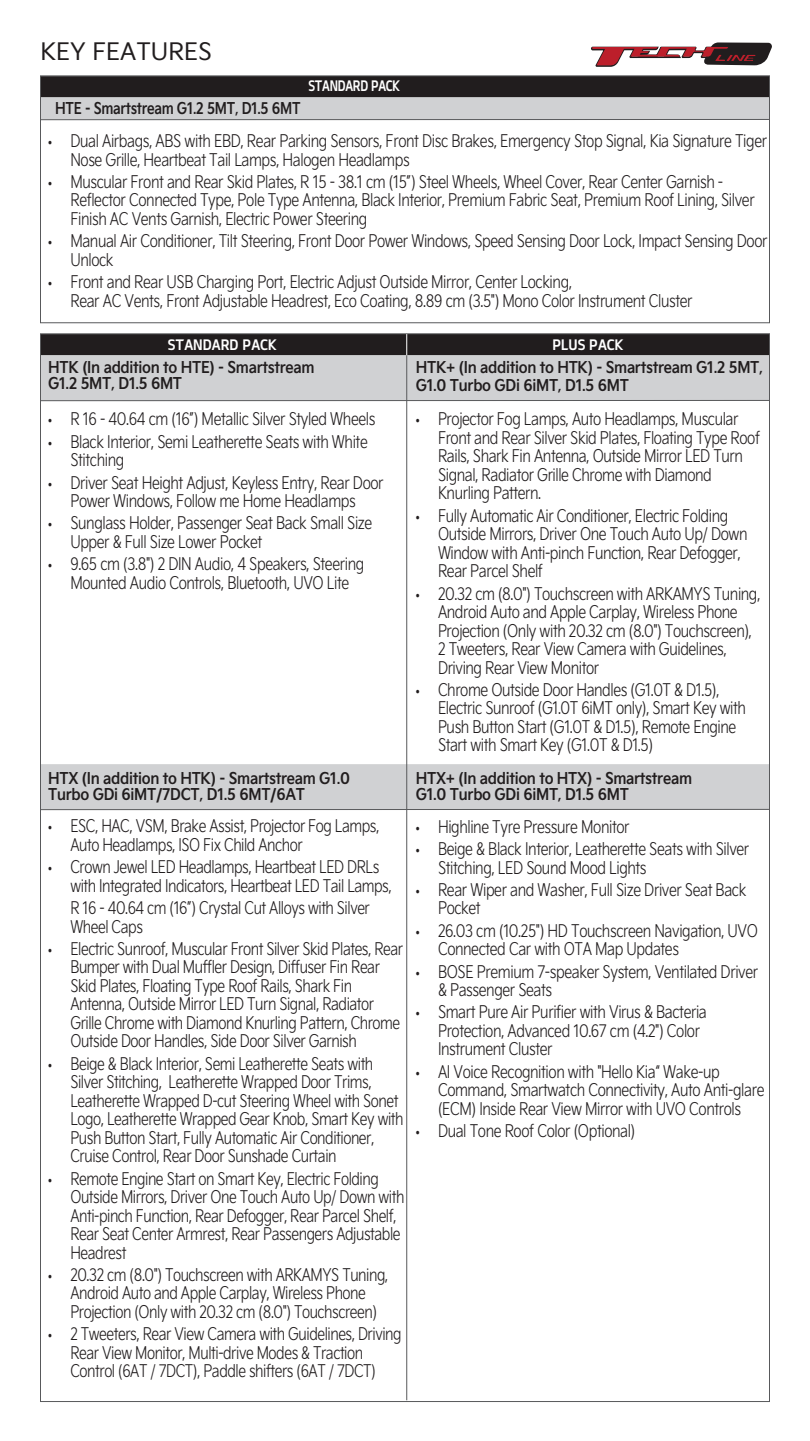
<style>
.page{position:relative;width:810px;height:1441px;background:#fff}
.page>*{position:absolute;margin:0;border:0;box-sizing:border-box;transform-origin:0 0}
.t1{font:23.18px "KI Abody Latinbasic Regular";color:#211d1e}
.t2{font:16.88px/18.4px "KI Abody Latinbasic Light";letter-spacing:-.03em;color:#211d1e;scale:.83 1}
.t3{font:16.88px/18.4px "KI Abody Latinbasic Light";letter-spacing:-.03em;color:#211d1e;scale:.82 1}
.t4{font:15.75px/16px "KI Abody Latinbasic Bold";letter-spacing:-.02em;color:#211d1e;scale:.9 1}
.t5{font:15.75px "KI Abody Latinbasic Bold";letter-spacing:-.02em;color:#211d1e;scale:.83 1}
.t6{font:14.62px "KIAOTFB";color:#fff;scale:.93 1}
.t7{font:14.62px "KIAOTFB";letter-spacing:-.025em;color:#fff;scale:.81 1}
.s1{font-family:"Myriad Pro"}
</style>
<div class="page">
<svg style="left:591px;top:42px;width:181px;height:25px"></svg>
<div style="left:41px;top:334px;width:729px;height:21px;background:#211d1e"></div>
<div style="left:41px;top:355px;width:729px;height:46px;background:#d0d1d3"></div>
<hr style="left:41px;top:400px;width:729px;height:1px;background:#58595b">
<div style="left:41px;top:764px;width:729px;height:45px;background:#d0d1d3"></div>
<hr style="left:41px;top:809px;width:729px;height:1px;background:#58595b">
<hr style="left:406px;top:355px;width:1px;height:1045px;background:#58595b">
<svg style="left:406px;top:334px;width:1px;height:21px"></svg>
<div style="left:41px;top:76px;width:729px;height:22px;background:#211d1e"></div>
<div style="left:41px;top:97px;width:729px;height:23px;background:#d0d1d3"></div>
<hr style="left:41px;top:119px;width:729px;height:1px;background:#58595b">
<div style="left:40px;top:76px;width:730px;height:247px;border:1px solid #58595b"></div>
<h1 class="t1" style="left:40px;top:40px;width:173px">KEY FEATURES</h1>
<p class="t7" style="left:308px;top:76px;width:115px">STANDARD PACK</p>
<p class="t5" style="left:55px;top:100px;width:297px">HTE - Smartstream G1.2 5MT, D1.5 6MT</p>
<p class="t2" style="left:70px;top:133px;width:841px;text-indent:-22px"><span class="s1">•</span> Dual Airbags, ABS with EBD, Rear Parking Sensors, Front Disc Brakes, Emergency Stop Signal, Kia Signature Tiger<br>Nose Grille, Heartbeat Tail Lamps, Halogen Headlamps</p>
<p class="t2" style="left:70px;top:174px;width:826px;text-indent:-22px"><span class="s1">•</span> Muscular Front and Rear Skid Plates, R 15 - 38.1 cm (15”) Steel Wheels, Wheel Cover, Rear Center Garnish -<br>Reflector Connected Type, Pole Type Antenna, Black Interior, Premium Fabric Seat, Premium Roof Lining, Silver<br>Finish AC Vents Garnish, Electric Power Steering</p>
<p class="t2" style="left:70px;top:233px;width:841px;text-indent:-22px"><span class="s1">•</span> Manual Air Conditioner, Tilt Steering, Front Door Power Windows, Speed Sensing Door Lock, Impact Sensing Door<br>Unlock</p>
<p class="t2" style="left:70px;top:274px;width:751px;text-indent:-22px"><span class="s1">•</span> Front and Rear USB Charging Port, Electric Adjust Outside Mirror, Center Locking,<br>Rear AC Vents, Front Adjustable Headrest, Eco Coating, 8.89 cm (3.5") Mono Color Instrument Cluster</p>
<p class="t6" style="left:168px;top:335px;width:119px">STANDARD PACK</p>
<p class="t6" style="left:552px;top:335px;width:78px">PLUS PACK</p>
<p class="t4" style="left:48px;top:360px;width:297px">HTK (In addition to HTE) - Smartstream<br>G1.2 5MT, D1.5 6MT</p>
<p class="t4" style="left:416px;top:359px;width:387px;line-height:18.2px">HTK+ (In addition to HTK) - Smartstream G1.2 5MT,<br>G1.0 Turbo GDi 6iMT, D1.5 6MT</p>
<p class="t2" style="left:48px;top:411px;width:396px"><span class="s1">•</span> R 16 - 40.64 cm (16”) Metallic Silver Styled Wheels</p>
<p class="t2" style="left:70px;top:433px;width:360px;text-indent:-22px"><span class="s1">•</span> Black Interior, Semi Leatherette Seats with White<br>Stitching</p>
<p class="t2" style="left:48px;top:474px;width:406px;text-align:center"><span class="s1">•</span> Driver Seat Height Adjust, Keyless Entry, Rear Door<br>Power Windows, Follow me Home Headlamps</p>
<p class="t2" style="left:70px;top:515px;width:365px;text-indent:-22px"><span class="s1">•</span> Sunglass Holder, Passenger Seat Back Small Size<br>Upper &amp; Full Size Lower Pocket</p>
<p class="t2" style="left:48px;top:556px;width:382px;text-align:center"><span class="s1">•</span> 9.65 cm (3.8") 2 DIN Audio, 4 Speakers, Steering<br>Mounted Audio Controls, Bluetooth, UVO Lite</p>
<p class="t2" style="left:438px;top:411px;width:389px;text-indent:-22px"><span class="s1">•</span> Projector Fog Lamps, Auto Headlamps, Muscular Front and Rear Silver Skid Plates, Floating Type Roof Rails, Shark Fin Antenna, Outside Mirror LED Turn Signal, Radiator Grille Chrome with Diamond Knurling Pattern.</p>
<p class="t2" style="left:438px;top:507px;width:374px;text-indent:-22px"><span class="s1">•</span> Fully Automatic Air Conditioner, Electric Folding Outside Mirrors, Driver One Touch Auto Up/ Down Window with Anti-pinch Function, Rear Defogger, Rear Parcel Shelf</p>
<p class="t2" style="left:438px;top:585px;width:390px;text-indent:-22px"><span class="s1">•</span> 20.32 cm (8.0") Touchscreen with ARKAMYS Tuning, Android Auto and Apple Carplay, Wireless Phone Projection (Only with 20.32 cm (8.0") Touchscreen), 2 Tweeters, Rear View Camera with Guidelines, Driving Rear View Monitor</p>
<p class="t2" style="left:438px;top:681px;width:373px;text-indent:-22px"><span class="s1">•</span> Chrome Outside Door Handles (G1.0T &amp; D1.5), Electric Sunroof (G1.0T 6iMT only), Smart Key with Push Button Start (G1.0T &amp; D1.5), Remote Engine Start with Smart Key (G1.0T &amp; D1.5)</p>
<p class="t4" style="left:48px;top:771px;width:337px">HTX (In addition to HTK) - Smartstream G1.0<br>Turbo GDi 6iMT/7DCT, D1.5 6MT/6AT</p>
<p class="t4" style="left:416px;top:771px;width:308px">HTX+ (In addition to HTX) - Smartstream<br>G1.0 Turbo GDi 6iMT, D1.5 6MT</p>
<p class="t3" style="left:70px;top:818px;width:378px;text-indent:-22px"><span class="s1">•</span> ESC, HAC, VSM, Brake Assist, Projector Fog Lamps,<br>Auto Headlamps, ISO Fix Child Anchor</p>
<p class="t3" style="left:70px;top:859px;width:393px;text-indent:-22px"><span class="s1">•</span> Crown Jewel LED Headlamps, Heartbeat LED DRLs with Integrated Indicators, Heartbeat LED Tail Lamps,</p>
<p class="t3" style="left:70px;top:900px;width:367px">R 16 - 40.64 cm (16”) Crystal Cut Alloys with Silver<br>Wheel Caps</p>
<p class="t3" style="left:70px;top:940px;width:407px;text-indent:-22px"><span class="s1">•</span> Electric Sunroof, Muscular Front Silver Skid Plates, Rear Bumper with Dual Muffler Design, Diffuser Fin Rear Skid Plates, Floating Type Roof Rails, Shark Fin Antenna, Outside Mirror LED Turn Signal, Radiator Grille Chrome with Diamond Knurling Pattern, Chrome Outside Door Handles, Side Door Silver Garnish</p>
<p class="t3" style="left:70px;top:1055px;width:408px;text-indent:-22px"><span class="s1">•</span> Beige &amp; Black Interior, Semi Leatherette Seats with Silver Stitching, Leatherette Wrapped Door Trims, Leatherette Wrapped D-cut Steering Wheel with Sonet Logo, Leatherette Wrapped Gear Knob, Smart Key with Push Button Start, Fully Automatic Air Conditioner, Cruise Control, Rear Door Sunshade Curtain</p>
<p class="t3" style="left:70px;top:1170px;width:409px;text-indent:-22px"><span class="s1">•</span> Remote Engine Start on Smart Key, Electric Folding Outside Mirrors, Driver One Touch Auto Up/ Down with Anti-pinch Function, Rear Defogger, Rear Parcel Shelf, Rear Seat Center Armrest, Rear Passengers Adjustable Headrest</p>
<p class="t3" style="left:70px;top:1266px;width:389px;text-indent:-22px"><span class="s1">•</span> 20.32 cm (8.0") Touchscreen with ARKAMYS Tuning,<br>Android Auto and Apple Carplay, Wireless Phone<br>Projection (Only with 20.32 cm (8.0") Touchscreen)</p>
<p class="t3" style="left:70px;top:1326px;width:405px;text-indent:-22px"><span class="s1">•</span> 2 Tweeters, Rear View Camera with Guidelines, Driving<br>Rear View Monitor, Multi-drive Modes &amp; Traction<br>Control (6AT / 7DCT), Paddle shifters (6AT / 7DCT)</p>
<p class="t2" style="left:416px;top:818px;width:259px"><span class="s1">•</span> Highline Tyre Pressure Monitor</p>
<p class="t2" style="left:438px;top:840px;width:377px;text-indent:-22px"><span class="s1">•</span> Beige &amp; Black Interior, Leatherette Seats with Silver<br>Stitching, LED Sound Mood Lights</p>
<p class="t2" style="left:438px;top:881px;width:373px;text-indent:-22px"><span class="s1">•</span> Rear Wiper and Washer, Full Size Driver Seat Back<br>Pocket</p>
<p class="t2" style="left:438px;top:922px;width:387px;text-indent:-22px"><span class="s1">•</span> 26.03 cm (10.25") HD Touchscreen Navigation, UVO<br>Connected Car with OTA Map Updates</p>
<p class="t2" style="left:438px;top:963px;width:387px;text-indent:-22px"><span class="s1">•</span> BOSE Premium 7-speaker System, Ventilated Driver &amp; Passenger Seats</p>
<p class="t2" style="left:438px;top:1004px;width:326px;text-indent:-22px"><span class="s1">•</span> Smart Pure Air Purifier with Virus &amp; Bacteria<br>Protection, Advanced 10.67 cm (4.2") Color<br>Instrument Cluster</p>
<p class="t2" style="left:438px;top:1063px;width:395px;text-indent:-22px"><span class="s1">•</span> AI Voice Recognition with "Hello Kia“ Wake-up<br>Command, Smartwatch Connectivity, Auto Anti-glare (ECM) Inside Rear View Mirror with UVO Controls</p>
<p class="t2" style="left:416px;top:1122px;width:266px"><span class="s1">•</span> Dual Tone Roof Color (Optional)</p>
</div>
